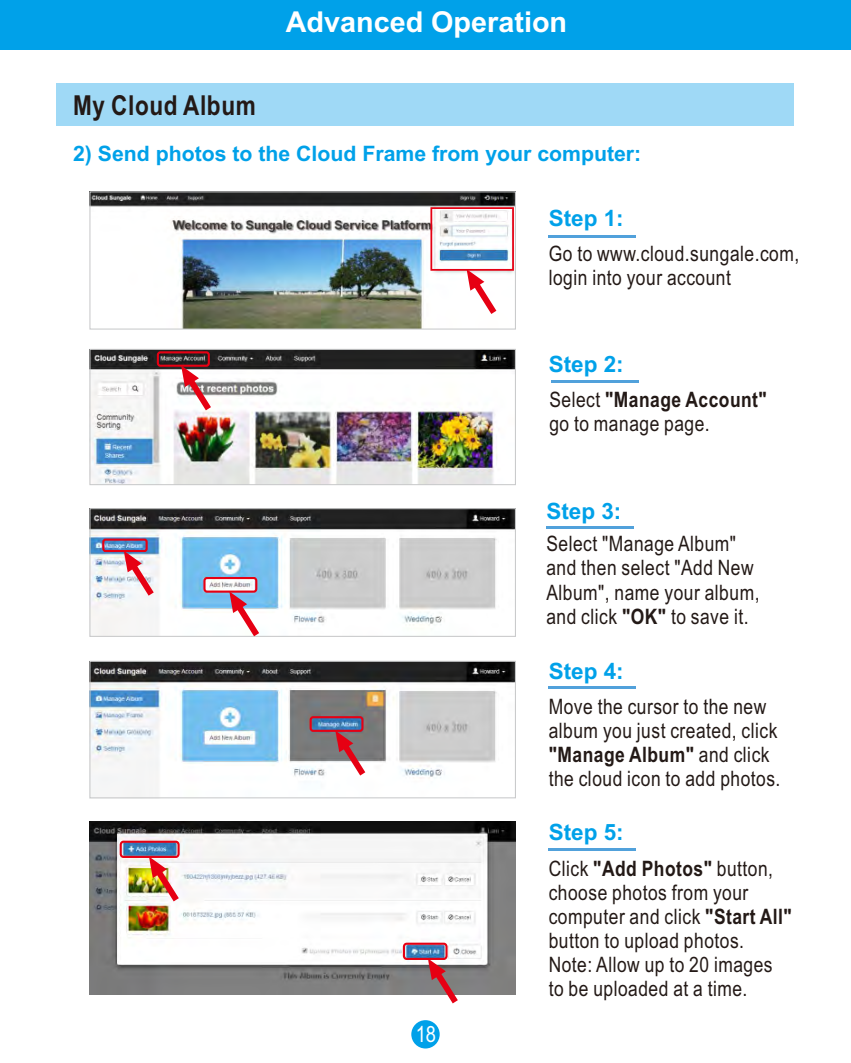
<style>
.page{position:relative;width:851px;height:1063px;background:#fff}
.page>*{position:absolute;margin:0;border:0;box-sizing:border-box;transform-origin:0 0}
.t1{font:700 28.75px "Arial";color:#fff}
.t2{font:700 27.5px "Arial Narrow";letter-spacing:.025em;color:#231916}
.t3{font:700 22.5px "Arial";color:#00a1e9}
.t4{font:22.5px "Arial Narrow";color:#fff}
.t5{font:21.25px/24.2px "Arial Narrow";letter-spacing:.025em;color:#231916}
.t6{font:700 21.25px "Arial";color:#00a1e9}
.s1{font-weight:700}
</style>
<div class="page">
<div style="left:57px;top:83px;width:737px;height:43px;background:#9fd9f6"></div>
<div style="left:0;top:0;width:850px;height:50px;background:#00a1e9"></div>
<div style="left:411px;top:1020px;width:28px;height:29px;background:#00a1e9;border-radius:50%"></div>
<img style="left:90px;top:822px;width:425px;height:173px">
<img style="left:91px;top:193px;width:423px;height:135px">
<div style="left:89px;top:191px;width:427px;height:139px;border:1px solid #c9cacb"></div>
<img style="left:91px;top:351px;width:423px;height:132px">
<div style="left:157px;top:351px;width:53px;height:16px;border:2px solid #e60013;border-radius:3px"></div>
<svg style="left:181px;top:365px;width:30px;height:45px"></svg>
<div style="left:89px;top:349px;width:427px;height:136px;border:1px solid #c9cacb"></div>
<img style="left:91px;top:510px;width:423px;height:125px">
<div style="left:89px;top:508px;width:427px;height:129px;border:1px solid #c9cacb"></div>
<div style="left:102px;top:539px;width:46px;height:13px;border:2px solid #e60013;border-radius:2px"></div>
<svg style="left:124px;top:551px;width:30px;height:45px"></svg>
<div style="left:203px;top:577px;width:54px;height:16px;border:2px solid #e60013;border-radius:3px"></div>
<svg style="left:229px;top:591px;width:30px;height:45px"></svg>
<div style="left:120px;top:841px;width:60px;height:17px;border:2px solid #e60013;border-radius:3px"></div>
<svg style="left:149px;top:857px;width:30px;height:44px"></svg>
<img style="left:90px;top:663px;width:425px;height:136px">
<div style="left:89px;top:661px;width:427px;height:137px;border:1px solid #c9cacb"></div>
<div style="left:309px;top:716px;width:54px;height:16px;border:2px solid #e60013;border-radius:3px"></div>
<hr style="left:548px;top:235px;width:87px;height:2px;background:#51a1db">
<hr style="left:546px;top:526px;width:87px;height:3px;background:#51a1db">
<hr style="left:548px;top:687px;width:87px;height:2px;background:#51a1db">
<hr style="left:548px;top:849px;width:87px;height:2px;background:#51a1db">
<svg style="left:466px;top:271px;width:30px;height:43px"></svg>
<div style="left:430px;top:207px;width:84px;height:64px;border:2px solid #e60013"></div>
<hr style="left:551px;top:380px;width:87px;height:2px;background:#51a1db">
<div style="left:403px;top:943px;width:44px;height:17px;border:2px solid #e60013;border-radius:3px"></div>
<svg style="left:428px;top:959px;width:30px;height:44px"></svg>
<svg style="left:335px;top:731px;width:30px;height:45px"></svg>
<p class="t2" style="left:73px;top:95px;width:184px">My Cloud Album</p>
<h1 class="t1" style="left:286px;top:12px;width:283px">Advanced Operation</h1>
<p class="t6" style="left:73px;top:145px;width:569px">2) Send photos to the Cloud Frame from your computer:</p>
<p class="t3" style="left:548px;top:210px;width:77px">Step 1:</p>
<p class="t5" style="left:548px;top:244px;width:252px">Go to www.cloud.sungale.com, login into your account</p>
<p class="t3" style="left:548px;top:356px;width:77px">Step 2:</p>
<p class="t5" style="left:549px;top:390px;width:219px">Select <span class="s1">"Manage Account" </span>go to manage page.</p>
<p class="t3" style="left:546px;top:503px;width:77px">Step 3:</p>
<p class="t5" style="left:546px;top:534px;width:214px">Select "Manage Album" and then select "Add New<br>Album", name your album, and click <span class="s1">"OK"</span> to save it.</p>
<p class="t3" style="left:548px;top:663px;width:77px">Step 4:</p>
<p class="t5" style="left:548px;top:696px;width:233px">Move the cursor to the new album you just created, click <span class="s1">"Manage Album"</span> and click the cloud icon to add photos.</p>
<p class="t3" style="left:548px;top:824px;width:77px">Step 5:</p>
<p class="t5" style="left:548px;top:858px;width:245px">Click <span class="s1">"Add Photos"</span> button, choose photos from your computer and click <span class="s1">"Start All" </span>button to upload photos.</p>
<p class="t4" style="left:415px;top:1026px;width:22px">18</p>
<p class="t5" style="left:548px;top:955px;width:225px">Note: Allow up to 20 images to be uploaded at a time.</p>
</div>
